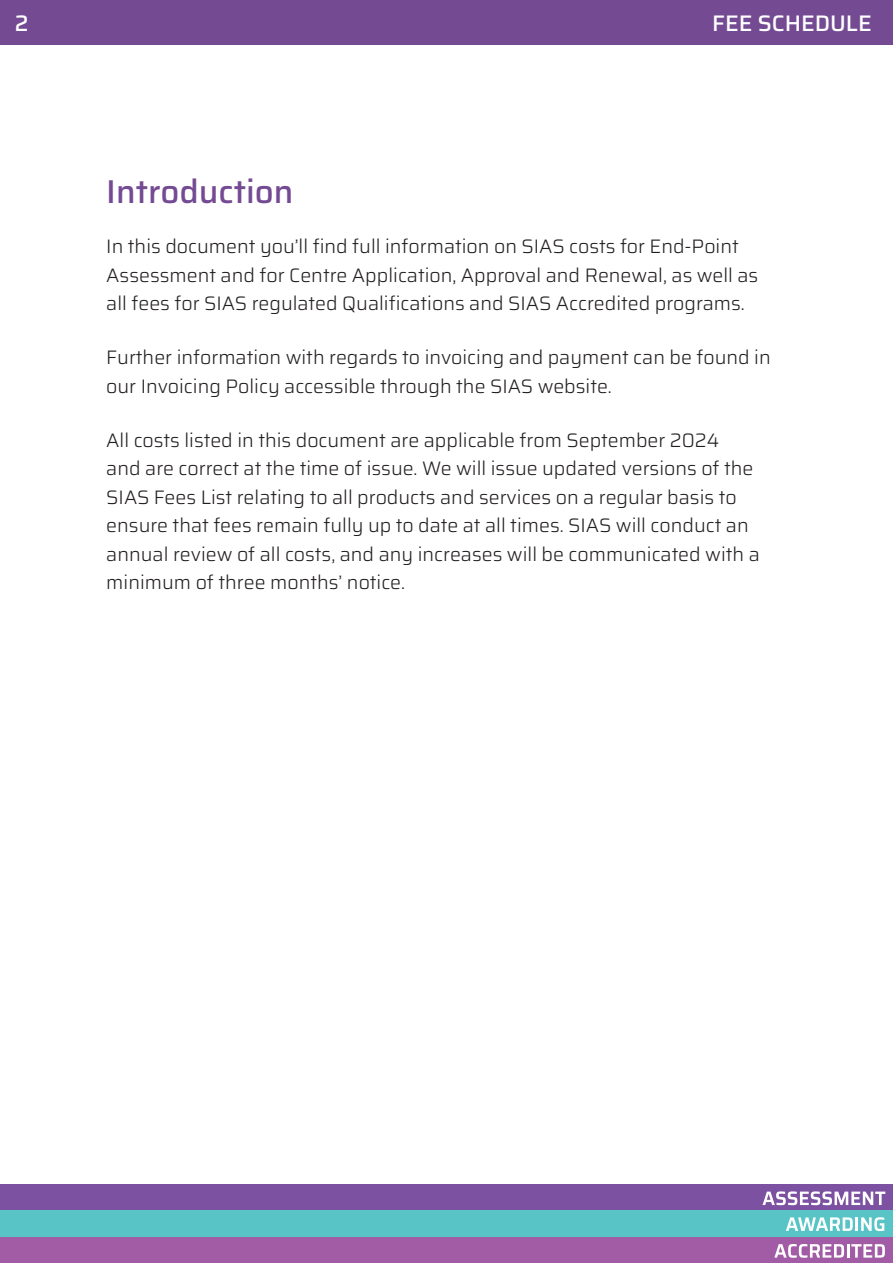
<style>
.page{position:relative;width:893px;height:1263px;background:#fff}
.page>*{position:absolute;margin:0;border:0;box-sizing:border-box;transform-origin:0 0}
.t1{font:500 33px "Saira";color:#744b93}
.t2{font:500 22.5px "Saira";color:#fff}
.t3{font:300 19.5px/28.5px "Saira";color:#231f20}
</style>
<div class="page">
<div style="left:0;top:0;width:893px;height:45px;background:#744b93"></div>
<div style="left:0;top:1184px;width:893px;height:26px;background:#7c51a1"></div>
<div style="left:0;top:1210px;width:893px;height:27px;background:#59c4c5"></div>
<div style="left:0;top:1237px;width:893px;height:26px;background:#a25ca5"></div>
<svg style="left:762px;top:1191px;width:123px;height:14px"></svg>
<svg style="left:786px;top:1217px;width:67px;height:14px"></svg>
<hr style="left:855px;top:1217px;width:3px;height:14px;background:#fff">
<svg style="left:861px;top:1217px;width:23px;height:14px"></svg>
<svg style="left:774px;top:1244px;width:111px;height:14px"></svg>
<p class="t2" style="left:15px;top:5px;width:15px">2</p>
<p class="t2" style="left:712px;top:5px;width:161px">FEE SCHEDULE</p>
<p class="t1" style="left:106px;top:165px;width:189px">Introduction</p>
<p class="t3" style="left:106px;top:231px;width:654px">In this document you’ll find full information on SIAS costs for End-Point<br>Assessment and for Centre Application, Approval and Renewal, as well as all fees for SIAS regulated Qualifications and SIAS Accredited programs.</p>
<p class="t3" style="left:106px;top:342px;width:666px">Further information with regards to invoicing and payment can be found in our Invoicing Policy accessible through the SIAS website.</p>
<p class="t3" style="left:106px;top:425px;width:655px">All costs listed in this document are applicable from September 2024<br>and are correct at the time of issue. We will issue updated versions of the SIAS Fees List relating to all products and services on a regular basis to ensure that fees remain fully up to date at all times. SIAS will conduct an annual review of all costs, and any increases will be communicated with a minimum of three months’ notice.</p>
</div>
